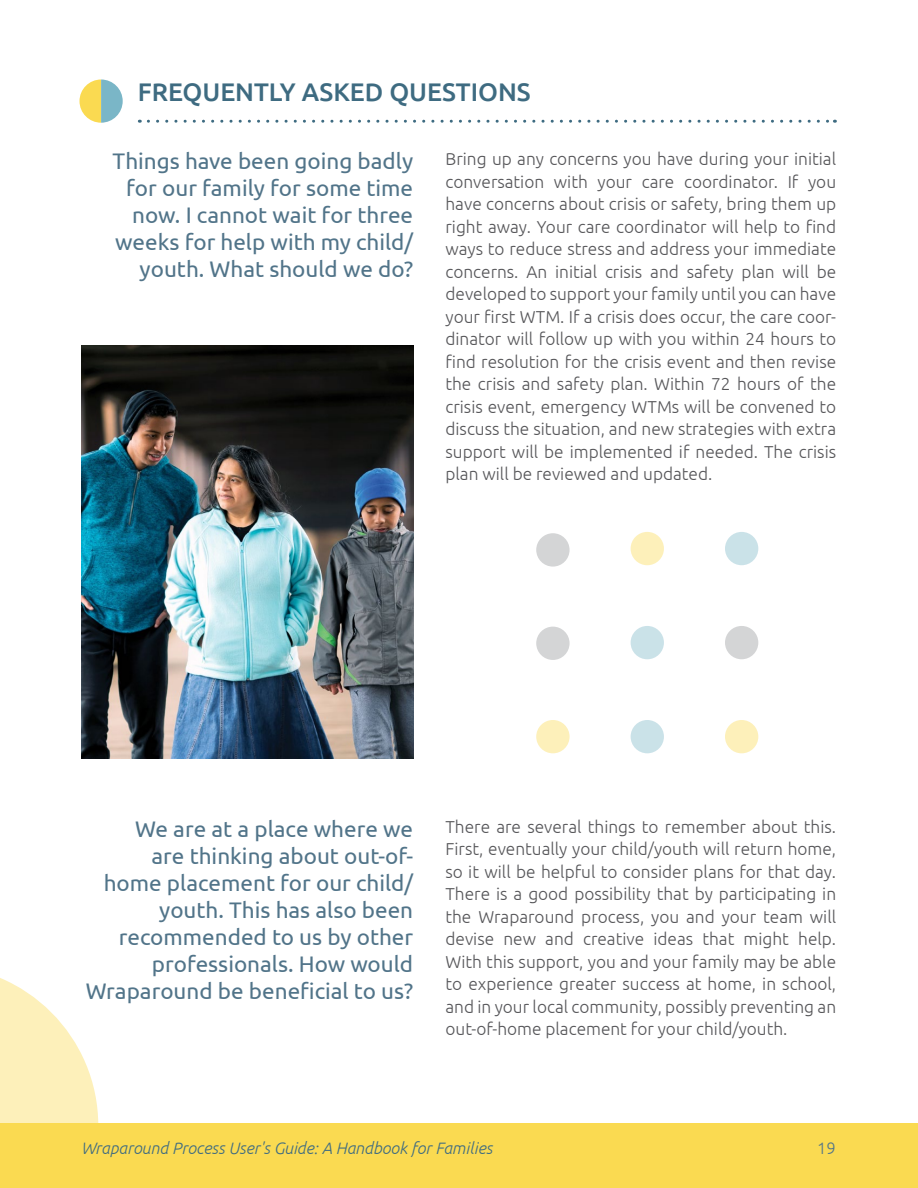
<style>
.page{position:relative;width:918px;height:1188px;background:#fff}
.page>*{position:absolute;margin:0;border:0;box-sizing:border-box;transform-origin:0 0}
.t1{font:500 25.5px "Ubuntu";color:#3e6b81}
.subheading{font:22.5px/27px "Ubuntu";color:#517489;text-align:right}
.main_body{font:300 17.25px/22.5px "Ubuntu";color:#565659;text-align:justify}
.t2{font:italic 300 16.5px "Ubuntu";color:#3e6b81}
.t3{font:300 16.5px "Ubuntu";color:#517489}
</style>
<div class="page">
<div style="left:0;top:1124px;width:918px;height:64px;background:#fada51"></div>
<svg style="left:0;top:978px;width:98px;height:146px"></svg>
<svg style="left:80px;top:80px;width:43px;height:43px"></svg>
<svg style="left:148px;top:120px;width:687px;height:3px"></svg>
<div style="left:725px;top:720px;width:33px;height:33px;background:#fdf0ba;border-radius:50%"></div>
<div style="left:631px;top:720px;width:33px;height:33px;background:#cae2e8;border-radius:50%"></div>
<div style="left:536px;top:720px;width:34px;height:33px;background:#fdf0ba;border-radius:50%"></div>
<div style="left:725px;top:626px;width:33px;height:33px;background:#d4d5d6;border-radius:50%"></div>
<div style="left:725px;top:532px;width:33px;height:33px;background:#cae2e8;border-radius:50%"></div>
<div style="left:631px;top:626px;width:33px;height:33px;background:#cae2e8;border-radius:50%"></div>
<div style="left:631px;top:532px;width:33px;height:33px;background:#fdf0ba;border-radius:50%"></div>
<div style="left:536px;top:627px;width:34px;height:33px;background:#d4d5d6;border-radius:50%"></div>
<div style="left:536px;top:533px;width:34px;height:34px;background:#d4d5d6;border-radius:50%"></div>
<img style="left:81px;top:345px;width:332px;height:413px">
<h1 class="t1" style="left:138px;top:76px;width:394px">FREQUENTLY ASKED QUESTIONS</h1>
<h2 class="subheading" style="left:113px;top:147px;width:302px">Things have been going badly for our family for some time now. I cannot wait for three weeks for help with my child/ youth. What should we do?</h2>
<p class="main_body" style="left:446px;top:147px;width:392px">Bring up any concerns you have during your initial conversation with your care coordinator. If you have concerns about crisis or safety, bring them up right away. Your care coordinator will help to find ways to reduce stress and address your immediate concerns. An initial crisis and safety plan will be developed to support your family until you can have your first WTM. If a crisis does occur, the care coor&shy;dinator will follow up with you within 24 hours to find resolution for the crisis event and then revise the crisis and safety plan. Within 72 hours of the crisis event, emergency WTMs will be convened to discuss the situation, and new strategies with extra support will be implemented if needed. The crisis plan will be reviewed and updated.</p>
<h2 class="subheading" style="left:86px;top:815px;width:329px">We are at a place where we<br>are thinking about out-of-<br>home placement for our child/ youth. This has also been recommended to us by other professionals. How would<br>Wraparound be beneficial to us?</h2>
<p class="main_body" style="left:446px;top:815px;width:392px">There are several things to remember about this.<br>First, eventually your child/youth will return home, so it will be helpful to consider plans for that day.<br>There is a good possibility that by participating in the Wraparound process, you and your team will devise new and creative ideas that might help.<br>With this support, you and your family may be able to experience greater success at home, in school, and in your local community, possibly preventing an out-of-home placement for your child/youth.</p>
<p class="t2" style="left:81px;top:1139px;width:413px">Wraparound Process User's Guide: A Handbook for Families</p>
<p class="t3" style="left:817px;top:1139px;width:20px">19</p>
</div>
